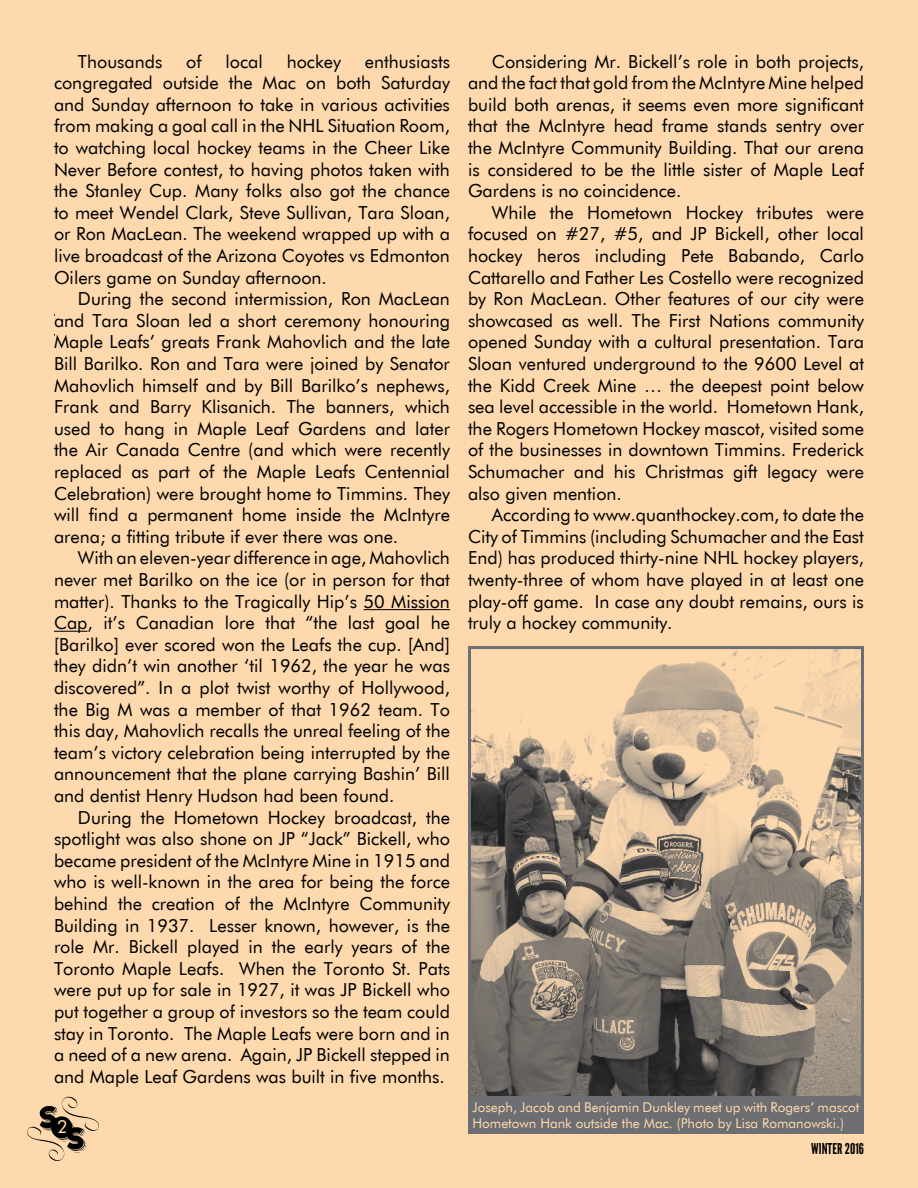
<style>
.page{position:relative;width:918px;height:1188px;background:#fed9ae}
.page>*{position:absolute;margin:0;border:0;box-sizing:border-box;transform-origin:0 0}
.t1{font:18px/21.6px "Futura BT";color:#000;text-align:justify}
.t2{font:18px "Futura BT";color:#fed9ae}
.t3{font:15px "League Gothic";color:#000}
.t4{font:13.5px/16.2px "Futura BT";color:#fed9ae}
</style>
<div class="page">
<svg style="left:27px;top:1096px;width:72px;height:65px"></svg>
<div style="left:53px;top:1120px;width:16px;height:14px;background:#000;border-radius:50%"></div>
<hr style="left:364px;top:609px;width:86px;height:1px;background:#000">
<hr style="left:54px;top:631px;width:34px;height:1px;background:#000">
<img style="left:472px;top:650px;width:388px;height:446px">
<div style="left:468px;top:646px;width:396px;height:488px;border:3px solid #6d6e71"></div>
<div style="left:468px;top:1096px;width:396px;height:38px;background:#6d6e71"></div>
<p class="t1" style="left:78px;top:50px;width:86px">Thousands</p>
<p class="t1" style="left:186px;top:50px;width:17px">of</p>
<p class="t1" style="left:226px;top:50px;width:39px">local</p>
<p class="t1" style="left:287px;top:50px;width:56px">hockey</p>
<p class="t1" style="left:54px;top:50px;width:398px;text-indent:311px">enthusiasts congregated outside the Mac on both Saturday and Sunday afternoon to take in various activities from making a goal call in the NHL Situation Room, to watching local hockey teams in the Cheer Like Never Before contest, to having photos taken with the Stanley Cup. Many folks also got the chance to meet Wendel Clark, Steve Sullivan, Tara Sloan, or Ron MacLean. The weekend wrapped up with a live broadcast of the Arizona Coyotes vs Edmonton Oilers game on Sunday afternoon.</p>
<p class="t1" style="left:54px;top:288px;width:398px;text-indent:24px">During the second intermission, Ron MacLean and Tara Sloan led a short ceremony honouring Maple Leafs’ greats Frank Mahovlich and the late Bill Barilko. Ron and Tara were joined by Senator Mahovlich himself and by Bill Barilko’s nephews, Frank and Barry Klisanich. The banners, which used to hang in Maple Leaf Gardens and later the Air Canada Centre (and which were recently replaced as part of the Maple Leafs Centennial Celebration) were brought home to Timmins. They will find a permanent home inside the McIntyre arena; a fitting tribute if ever there was one.</p>
<p class="t1" style="left:54px;top:547px;width:398px;text-indent:24px">With an eleven-year difference in age, Mahovlich never met Barilko on the ice (or in person for that matter). Thanks to the Tragically Hip’s 50 Mission Cap, it’s Canadian lore that “the last goal he [Barilko] ever scored won the Leafs the cup. [And] they didn’t win another ‘til 1962, the year he was discovered”. In a plot twist worthy of Hollywood, the Big M was a member of that 1962 team. To this day, Mahovlich recalls the unreal feeling of the team’s victory celebration being interrupted by the announcement that the plane carrying Bashin’ Bill and dentist Henry Hudson had been found.</p>
<p class="t1" style="left:54px;top:806px;width:398px;text-indent:24px">During the Hometown Hockey broadcast, the spotlight was also shone on JP “Jack” Bickell, who became president of the McIntyre Mine in 1915 and who is well-known in the area for being the force behind the creation of the McIntyre Community Building in 1937. Lesser known, however, is the role Mr. Bickell played in the early years of the Toronto Maple Leafs. When the Toronto St. Pats were put up for sale in 1927, it was JP Bickell who put together a group of investors so the team could stay in Toronto. The Maple Leafs were born and in a need of a new arena. Again, JP Bickell stepped in and Maple Leaf Gardens was built in five months.</p>
<p class="t2" style="left:57px;top:1115px;width:12px">2</p>
<p class="t1" style="left:468px;top:50px;width:398px;text-indent:24px">Considering Mr. Bickell’s role in both projects, and the fact that gold from the McIntyre Mine helped build both arenas, it seems even more significant that the McIntyre head frame stands sentry over the McIntyre Community Building. That our arena is considered to be the little sister of Maple Leaf Gardens is no coincidence.</p>
<p class="t1" style="left:468px;top:202px;width:398px;text-indent:24px">While the Hometown Hockey tributes were focused on #27, #5, and JP Bickell, other local hockey heros including Pete Babando, Carlo Cattarello and Father Les Costello were recognized by Ron MacLean. Other features of our city were showcased as well. The First Nations community opened Sunday with a cultural presentation. Tara Sloan ventured underground to the 9600 Level at the Kidd Creek Mine … the deepest point below sea level accessible in the world. Hometown Hank, the Rogers Hometown Hockey mascot, visited some of the businesses in downtown Timmins. Frederick Schumacher and his Christmas gift legacy were also given mention.</p>
<p class="t1" style="left:468px;top:504px;width:397px;text-indent:24px">According to www.quanthockey.com, to date the City of Timmins (including Schumacher and the East End) has produced thirty-nine NHL hockey players, twenty-three of whom have played in at least one play-off game. In case any doubt remains, ours is truly a hockey community.</p>
<p class="t4" style="left:472px;top:1099px;width:388px">Joseph, Jacob and Benjamin Dunkley meet up with Rogers’ mascot<br>Hometown Hank outside the Mac. (Photo by Lisa Romanowski.)</p>
<p class="t3" style="left:811px;top:1141px;width:54px">WINTER 2016</p>
</div>
